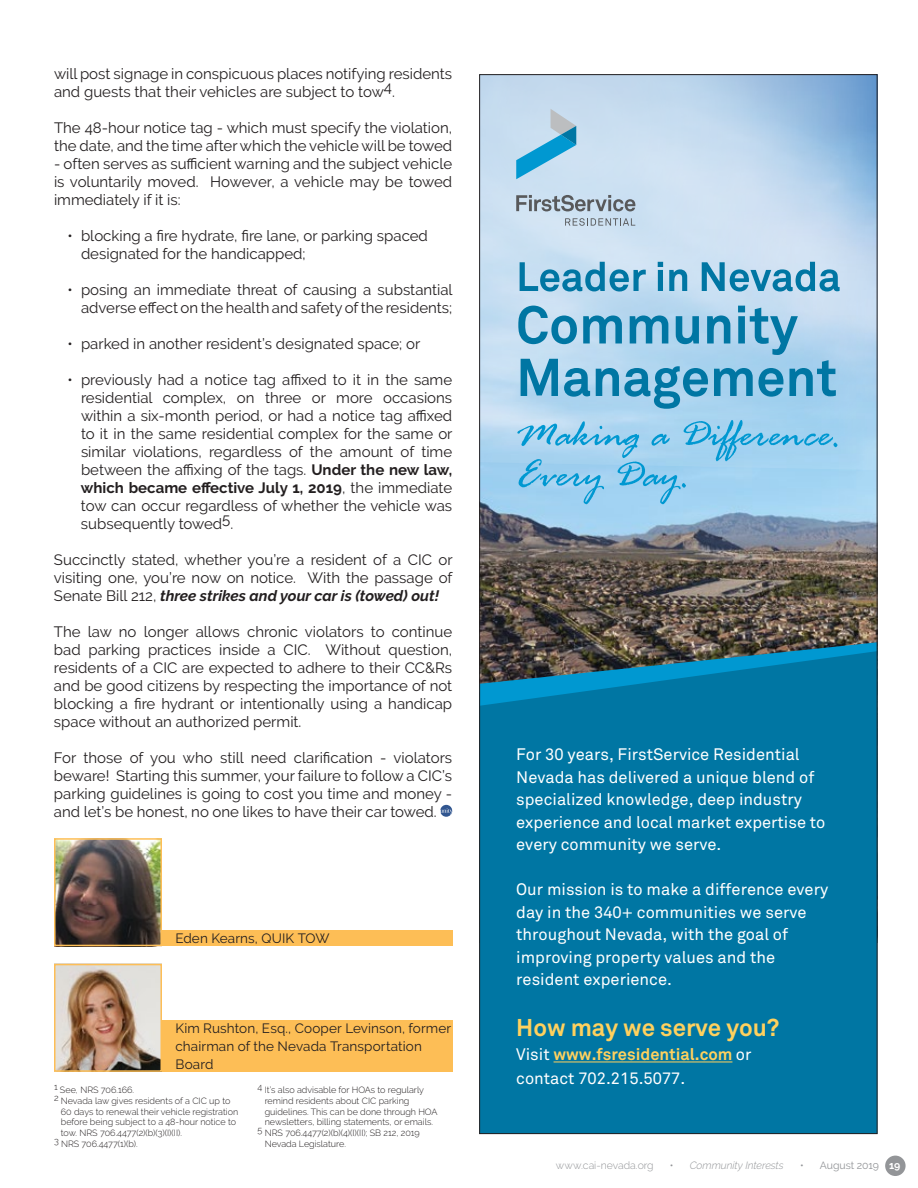
<style>
.page{position:relative;width:918px;height:1188px;background:#fff}
.page>*{position:absolute;margin:0;border:0;box-sizing:border-box;transform-origin:0 0}
.t1{font:700 24px "Akkurat";color:#ffd15e}
.t2{font:16.5px/22.5px "Akkurat";color:#fff}
.t3{font:15px/18px "Raleway";color:#231f20;text-align:justify}
.t4{font:13.5px/18px "Raleway";letter-spacing:.01em;color:#231f20}
.t5{font:italic 300 10.5px "Raleway";color:#939598}
.t6{font:300 10.5px "Raleway";color:#939598}
.t7{font:10.5px "Raleway";letter-spacing:-.005em;color:#939598}
.t8{font:300 9px "Raleway";color:#231f20}
.t9{font:5.25px "Myriad Pro";color:#000}
.s1{font-weight:700}
.s2{font-weight:700;font-style:italic}
.s3{font-weight:700;color:#ffd15e}
.s4{font-weight:400;font-style:normal}
.s5{font-weight:700;color:#fff}
</style>
<div class="page">
<div style="left:54px;top:930px;width:398px;height:16px;background:#fdbe56"></div>
<div style="left:54px;top:1020px;width:398px;height:52px;background:#fdbe56"></div>
<svg style="left:440px;top:805px;width:12px;height:12px"></svg>
<img style="left:57px;top:841px;width:102px;height:102px">
<div style="left:54px;top:838px;width:108px;height:108px;border:2px solid #fdbe56"></div>
<img style="left:57px;top:967px;width:102px;height:102px">
<div style="left:54px;top:964px;width:108px;height:108px;border:2px solid #fdbe56"></div>
<img style="left:481px;top:470px;width:395px;height:172px">
<svg style="left:481px;top:76px;width:395px;height:394px;background:#bdd7ee"></svg>
<img style="left:481px;top:642px;width:395px;height:9px">
<div style="left:481px;top:651px;width:395px;height:481px;background:#0076a3"></div>
<svg style="left:516px;top:109px;width:60px;height:70px;background:#92c7e2"></svg>
<svg style="left:516px;top:195px;width:119px;height:16px;background:#9da9b4"></svg>
<svg style="left:565px;top:218px;width:70px;height:8px"></svg>
<hr style="left:554px;top:1062px;width:178px;height:1px;background:#ffd15e">
<svg style="left:520px;top:262px;width:126px;height:30px;background:#7ab6d3"></svg>
<svg style="left:658px;top:262px;width:5px;height:29px"></svg>
<svg style="left:669px;top:269px;width:18px;height:22px"></svg>
<svg style="left:702px;top:262px;width:138px;height:30px;background:#78b4d1"></svg>
<svg style="left:518px;top:306px;width:318px;height:103px;background:#81bbda"></svg>
<svg style="left:517px;top:420px;width:321px;height:84px;background:#91cced"></svg>
<div style="left:885px;top:1156px;width:21px;height:20px;background:#939598;border-radius:50%"></div>
<p class="t3" style="left:54px;top:64px;width:400px">will post signage in conspicuous places notifying residents and guests that their vehicles are subject to tow4.</p>
<p class="t3" style="left:54px;top:118px;width:400px">The 48-hour notice tag - which must specify the violation, the date, and the time after which the vehicle will be towed</p>
<p class="t3" style="left:54px;top:154px;width:400px">- often serves as suffi cient warning and the subject vehicle is voluntarily moved. However, a vehicle may be towed immediately if it is:</p>
<p class="t3" style="left:81px;top:226px;width:348px;text-indent:-14px">• blocking a fire hydrate, fire lane, or parking spaced designated for the handicapped;</p>
<p class="t3" style="left:68px;top:280px;width:387px;text-align:right">• posing an immediate threat of causing a substantial adverse effect on the health and safety of the residents;</p>
<p class="t3" style="left:68px;top:334px;width:354px">• parked in another resident’s designated space; or</p>
<p class="t3" style="left:81px;top:370px;width:373px;text-indent:-13px">• previously had a notice tag affi xed to it in the same residential complex, on three or more occasions within a six-month period, or had a notice tag affi xed to it in the same residential complex for the same or similar violations, regardless of the amount of time between the affi xing of the tags. <span class="s1">Under the new law, which became effective July 1, 2019</span>, the immediate tow can occur regardless of whether the vehicle was subsequently towed5.</p>
<p class="t3" style="left:54px;top:550px;width:400px">Succinctly stated, whether you’re a resident of a CIC or visiting one, you’re now on notice. With the passage of Senate Bill 212, <span class="s2">three strikes and your car is (towed) out!</span></p>
<p class="t3" style="left:54px;top:622px;width:400px">The law no longer allows chronic violators to continue bad parking practices inside a CIC. Without question, residents of a CIC are expected to adhere to their CC&amp;Rs and be good citizens by respecting the importance of not blocking a fire hydrant or intentionally using a handicap space without an authorized permit.</p>
<p class="t3" style="left:54px;top:748px;width:400px">For those of you who still need clarification - violators beware! Starting this summer, your failure to follow a CIC’s parking guidelines is going to cost you time and money - and let’s be honest, no one likes to have their car towed.</p>
<p class="t9" style="left:448px;top:567px;width:4px">Y</p>
<p class="t9" style="left:446px;top:635px;width:7px">CY</p>
<p class="t9" style="left:448px;top:680px;width:4px">K</p>
<p class="t4" style="left:176px;top:929px;width:155px">Eden Kearns, QUIK TOW</p>
<p class="t4" style="left:176px;top:1019px;width:277px">Kim Rushton, Esq., Cooper Levinson, former chairman of the Nevada Transportation<br>Board</p>
<p class="t8" style="left:54px;top:1085px;width:82px">1 See, NRS 706.166.</p>
<p class="t8" style="left:54px;top:1095px;width:178px">2 Nevada law gives residents of a CIC up to</p>
<p class="t8" style="left:61px;top:1106px;width:179px">60 days to renewal their vehicle registration</p>
<p class="t8" style="left:61px;top:1117px;width:177px">before being subject to a 48-hour notice to</p>
<p class="t8" style="left:61px;top:1128px;width:123px">tow. NRS 706.4477(2)(b)(3)(I)(II).</p>
<p class="t8" style="left:54px;top:1139px;width:85px">3 NRS 706.4477(1)(b).</p>
<p class="t8" style="left:258px;top:1085px;width:168px">4 It’s also advisable for HOAs to regularly</p>
<p class="t8" style="left:265px;top:1095px;width:146px">remind residents about CIC parking</p>
<p class="t8" style="left:265px;top:1106px;width:174px">guidelines. This can be done through HOA</p>
<p class="t8" style="left:265px;top:1117px;width:170px">newsletters, billing statements, or emails.</p>
<p class="t8" style="left:258px;top:1128px;width:164px">5 NRS 706.4477(2)(b)(4)(I)(II); SB 212, 2019</p>
<p class="t8" style="left:265px;top:1139px;width:83px">Nevada Legislature.</p>
<p class="t2" style="left:516px;top:744px;width:311px">For 30 years, FirstService Residential Nevada has delivered a unique blend of specialized knowledge, deep industry experience and local market expertise to every community we serve.</p>
<p class="t2" style="left:516px;top:879px;width:313px">Our mission is to make a difference every day in the 340+ communities we serve throughout Nevada, with the goal of improving property values and the resident experience.</p>
<h1 class="t1" style="left:516px;top:1012px;width:265px">How may we serve you?</h1>
<p class="t2" style="left:516px;top:1043px;width:237px;line-height:24px">Visit <span class="s3">www.fsresidential.com</span> or contact 702.215.5077.</p>
<p class="t6" style="left:556px;top:1159px;width:99px">www.cai-nevada.org</p>
<p class="t5" style="left:670px;top:1159px;width:115px"><span class="s4">•</span> Community Interests</p>
<p class="t7" style="left:800px;top:1159px;width:102px">• August 2019 <span class="s5">19</span></p>
</div>
